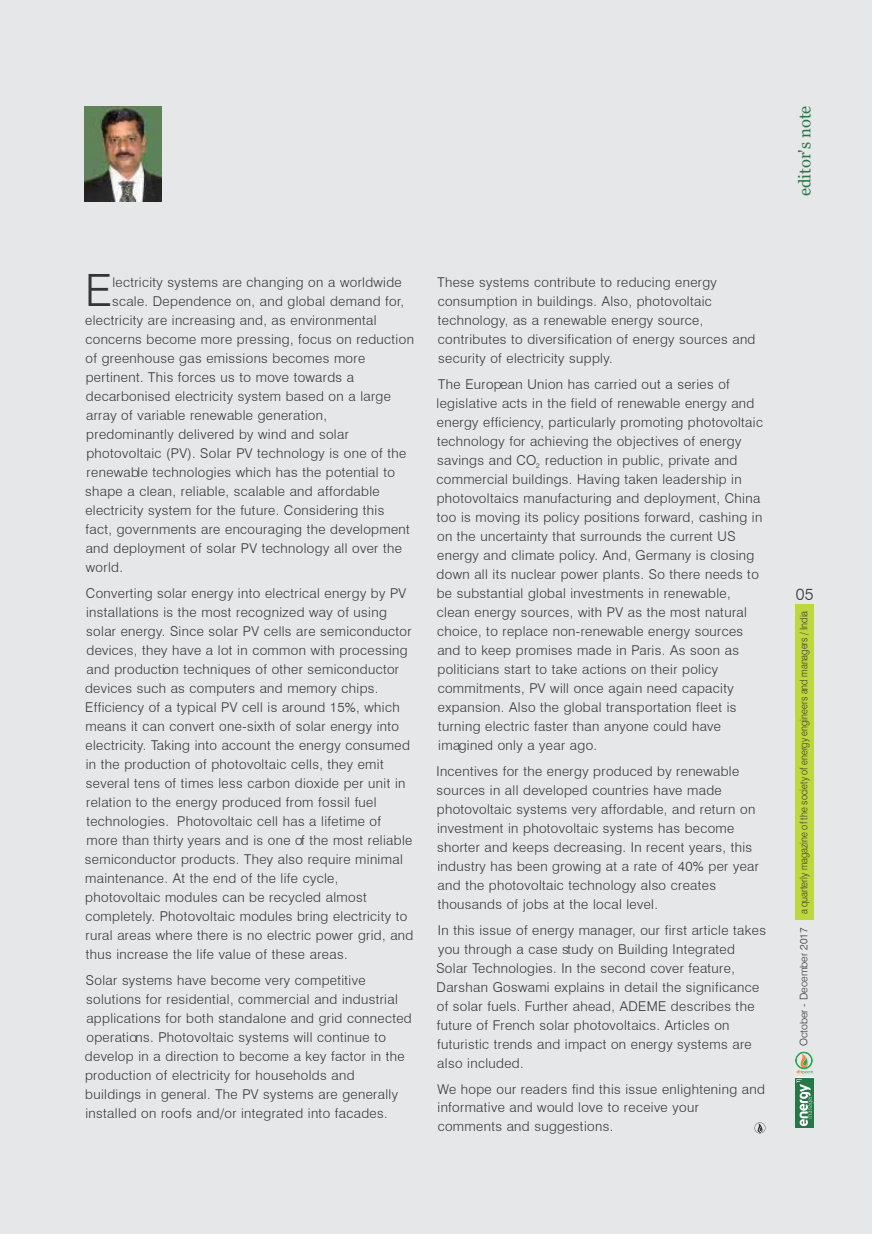
<style>
.page{position:relative;width:872px;height:1234px;background:#fff}
.page>*{position:absolute;margin:0;border:0;box-sizing:border-box;transform-origin:0 0}
.t1{font:300 44.55px "Swiss 721 BT";color:#373435}
.t2{font:16.5px "Georgia";color:#287747}
.t3{font:300 16.5px "Swiss 721 BT";color:#373435}
.t4{font:300 13.5px/18.9px "Swiss 721 BT";letter-spacing:.025em;color:#373435}
.t5{font:300 10.5px "Swiss 721 BT";color:#373435;scale:.87 1}
.t6{font:300 10.5px "Swiss 721 BT";color:#373435}
.t7{font:300 6.75px "Swiss 721 BT";color:#373435}
</style>
<div class="page">
<div style="left:0;top:0;width:871px;height:1233px;background:#e6e7e8"></div>
<img style="left:85px;top:106px;width:76px;height:96px">
<svg style="left:795px;top:1077px;width:19px;height:50px"></svg>
<svg style="left:795px;top:1051px;width:18px;height:74px"></svg>
<div style="left:795px;top:604px;width:19px;height:315px;background:#bfd73e"></div>
<svg style="left:754px;top:1122px;width:11px;height:11px"></svg>
<p class="t2" style="left:795px;top:196px;width:92px;rotate:-90deg">editor's note</p>
<h1 class="t1" style="left:85px;top:263px;width:28px">E</h1>
<p class="t4" style="left:112px;top:273px;width:291px">lectricity systems are changing on a worldwide</p>
<p class="t4" style="left:85px;top:292px;width:330px;text-indent:27px">scale. Dependence on, and global demand for, electricity are increasing and, as environmental concerns become more pressing, focus on reduction of greenhouse gas emissions becomes more pertinent. This forces us to move towards a decarbonised electricity system based on a large array of variable renewable generation, predominantly delivered by wind and solar photovoltaic (PV). Solar PV technology is one of the renewable technologies which has the potential to shape a clean, reliable, scalable and affordable electricity system for the future. Considering this fact, governments are encouraging the development and deployment of solar PV technology all over the world.</p>
<p class="t4" style="left:85px;top:583px;width:330px">Converting solar energy into electrical energy by PV installations is the most recognized way of using solar energy. Since solar PV cells are semiconductor devices, they have a lot in common with processing and production techniques of other semiconductor devices such as computers and memory chips.<br>Efficiency of a typical PV cell is around 15%, which means it can convert one-sixth of solar energy into electricity. Taking into account the energy consumed in the production of photovoltaic cells, they emit several tens of times less carbon dioxide per unit in relation to the energy produced from fossil fuel technologies. Photovoltaic cell has a lifetime of more than thirty years and is one of the most reliable semiconductor products. They also require minimal maintenance. At the end of the life cycle, photovoltaic modules can be recycled almost completely. Photovoltaic modules bring electricity to rural areas where there is no electric power grid, and thus increase the life value of these areas.</p>
<p class="t4" style="left:85px;top:970px;width:328px">Solar systems have become very competitive solutions for residential, commercial and industrial applications for both standalone and grid connected operations. Photovoltaic systems will continue to develop in a direction to become a key factor in the production of electricity for households and buildings in general. The PV systems are generally installed on roofs and/or integrated into facades.</p>
<p class="t4" style="left:437px;top:273px;width:319px">These systems contribute to reducing energy consumption in buildings. Also, photovoltaic technology, as a renewable energy source, contributes to diversification of energy sources and security of electricity supply.</p>
<p class="t4" style="left:436px;top:375px;width:328px">The European Union has carried out a series of legislative acts in the field of renewable energy and energy efficiency, particularly promoting photovoltaic technology for achieving the objectives of energy savings and CO reduction in public, private and</p>
<p class="t7" style="left:536px;top:461px;width:5px">2</p>
<p class="t4" style="left:436px;top:469px;width:327px">commercial buildings. Having taken leadership in photovoltaics manufacturing and deployment, China too is moving its policy positions forward, cashing in on the uncertainty that surrounds the current US energy and climate policy. And, Germany is closing down all its nuclear power plants. So there needs to be substantial global investments in renewable, clean energy sources, with PV as the most natural choice, to replace non-renewable energy sources and to keep promises made in Paris. As soon as politicians start to take actions on their policy commitments, PV will once again need capacity expansion. Also the global transportation fleet is turning electric faster than anyone could have imagined only a year ago.</p>
<p class="t4" style="left:436px;top:761px;width:324px">Incentives for the energy produced by renewable sources in all developed countries have made photovoltaic systems very affordable, and return on investment in photovoltaic systems has become shorter and keeps decreasing. In recent years, this industry has been growing at a rate of 40% per year and the photovoltaic technology also creates thousands of jobs at the local level.</p>
<p class="t4" style="left:436px;top:920px;width:331px">In this issue of energy manager, our first article takes you through a case study on Building Integrated Solar Technologies. In the second cover feature, Darshan Goswami explains in detail the significance of solar fuels. Further ahead, ADEME describes the future of French solar photovoltaics. Articles on futuristic trends and impact on energy systems are also included.</p>
<p class="t4" style="left:437px;top:1078px;width:329px">We hope our readers find this issue enlightening and informative and would love to receive your comments and suggestions.</p>
<p class="t3" style="left:796px;top:583px;width:19px">05</p>
<p class="t5" style="left:797px;top:914px;width:350px;rotate:-90deg">a quarterly magazine of the society of energy engineers and managers / India</p>
<p class="t6" style="left:797px;top:1046px;width:120px;rotate:-90deg">October - December 2017</p>
</div>
